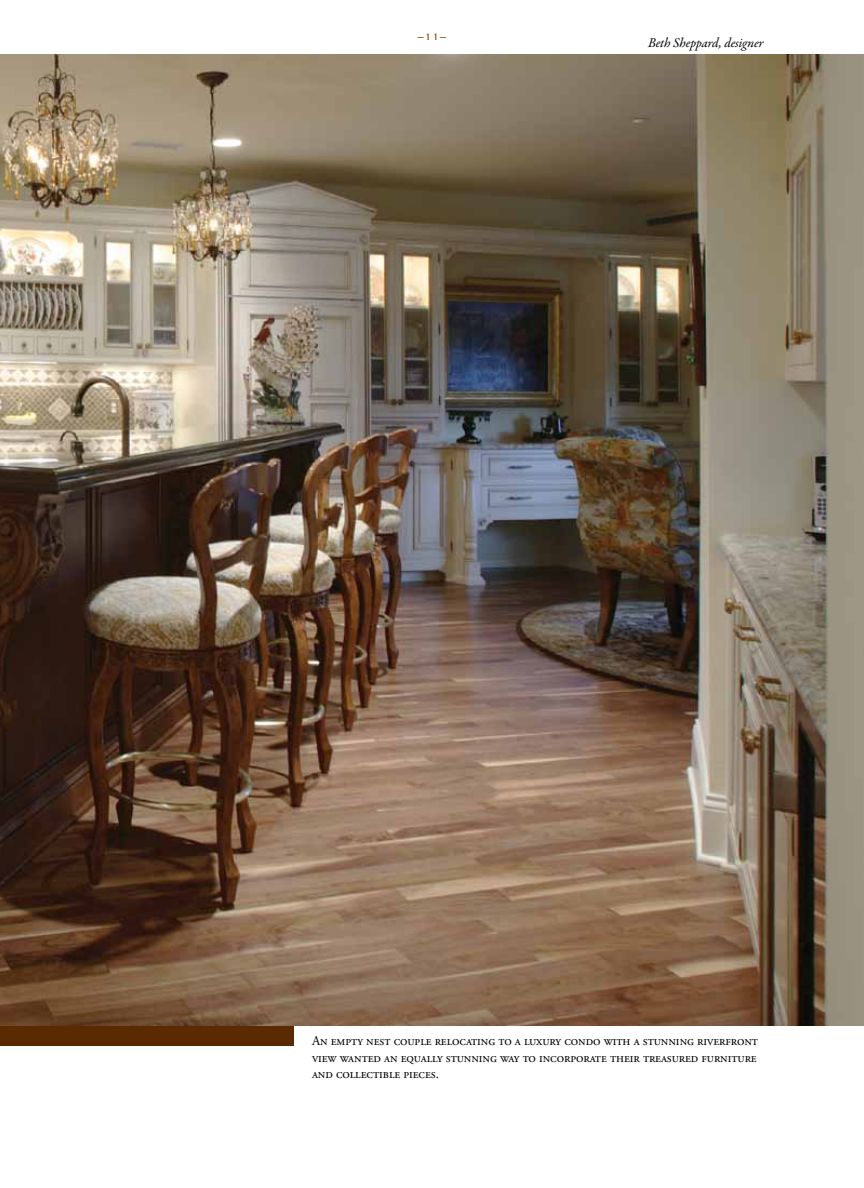
<style>
.page{position:relative;width:864px;height:1188px;background:#fff}
.page>*{position:absolute;margin:0;border:0;box-sizing:border-box;transform-origin:0 0}
.t1{font:13.5px/16.5px "Adobe Garamond Pro";letter-spacing:-.005em;color:#000;text-align:justify}
.t2{font:italic 13.5px "Garamond Premr Pro";letter-spacing:-.01em;color:#000}
.t3{font:300 12px "Copperplate Light S Si";color:#754200}
</style>
<div class="page">
<div style="left:0;top:1012px;width:294px;height:34px;background:#5a2a00"></div>
<img style="left:0;top:54px;width:864px;height:972px">
<p class="t3" style="left:418px;top:31px;width:30px">–11–</p>
<p class="t2" style="left:648px;top:34px;width:117px">Beth Sheppard, designer</p>
<p class="t1" style="left:312px;top:1033px;width:448px">An empty nest couple relocating to a luxury condo with a stunning riverfront view wanted an equally stunning way to incorporate their treasured furniture and collectible pieces.</p>
</div>
